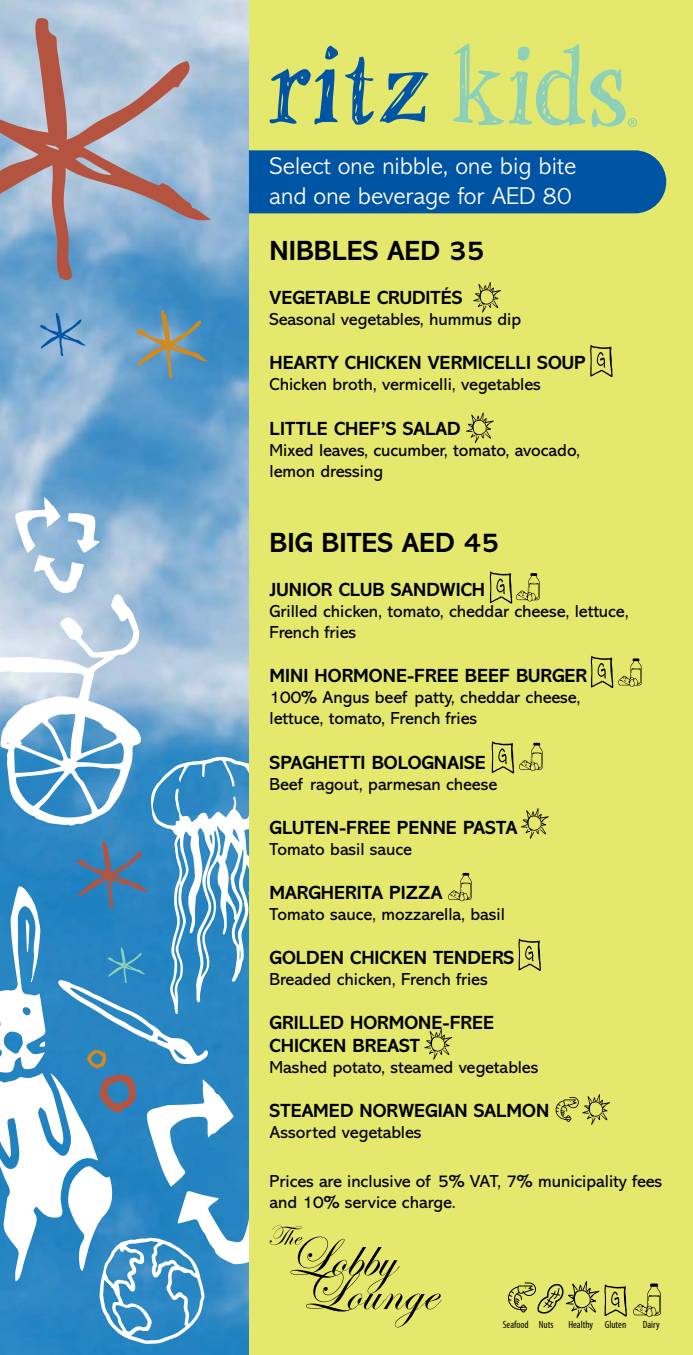
<style>
.page{position:relative;width:693px;height:1355px;background:#fff}
.page>*{position:absolute;margin:0;border:0;box-sizing:border-box;transform-origin:0 0}
.t1{font:700 28px "Abadi MT Std";color:#000}
.t2{font:300 24.5px "Abadi MT Std";color:#fff}
.t3{font:700 19.25px "Abadi MT Std";color:#000}
.t4{font:17.5px/21px "Abadi MT Std";color:#000}
.t5{font:condensed 10.5px "Myriad Pro";color:#000}
</style>
<div class="page">
<img style="left:0;top:0;width:249px;height:1354px">
<svg style="left:39px;top:313px;width:47px;height:43px;background:#73a3cd"></svg>
<svg style="left:134px;top:310px;width:74px;height:68px;background:#6895ac"></svg>
<svg style="left:0;top:18px;width:211px;height:263px;background:#a0a8bc"></svg>
<svg style="left:0;top:530px;width:142px;height:226px"></svg>
<svg style="left:15px;top:497px;width:85px;height:96px"></svg>
<div style="left:249px;top:0;width:444px;height:1354px;background:#e4e86d"></div>
<svg style="left:345px;top:57px;width:84px;height:68px"></svg>
<svg style="left:269px;top:46px;width:70px;height:79px"></svg>
<svg style="left:453px;top:43px;width:184px;height:85px"></svg>
<div style="left:249px;top:150px;width:417px;height:63px;background:#0054a4"></div>
<svg style="left:508px;top:1281px;width:119px;height:37px"></svg>
<svg style="left:633px;top:1283px;width:28px;height:34px"></svg>
<svg style="left:473px;top:282px;width:28px;height:31px"></svg>
<svg style="left:466px;top:412px;width:28px;height:31px"></svg>
<svg style="left:521px;top:808px;width:28px;height:31px"></svg>
<svg style="left:556px;top:1094px;width:54px;height:30px"></svg>
<svg style="left:590px;top:345px;width:23px;height:32px"></svg>
<svg style="left:518px;top:938px;width:23px;height:33px"></svg>
<svg style="left:0;top:756px;width:472px;height:588px"></svg>
<svg style="left:490px;top:571px;width:50px;height:32px"></svg>
<svg style="left:591px;top:656px;width:51px;height:32px"></svg>
<svg style="left:492px;top:741px;width:51px;height:32px"></svg>
<p class="t2" style="left:270px;top:153px;width:308px">Select one nibble, one big bite</p>
<p class="t2" style="left:270px;top:182px;width:304px">and one beverage for AED 80</p>
<p class="t1" style="left:270px;top:235px;width:216px">NIBBLES AED 35</p>
<p class="t3" style="left:270px;top:287px;width:195px">VEGETABLE CRUDITÉS</p>
<p class="t4" style="left:270px;top:309px;width:253px">Seasonal vegetables, hummus dip</p>
<p class="t3" style="left:270px;top:352px;width:318px">HEARTY CHICKEN VERMICELLI SOUP</p>
<p class="t4" style="left:270px;top:374px;width:273px">Chicken broth, vermicelli, vegetables</p>
<p class="t3" style="left:270px;top:417px;width:193px">LITTLE CHEF’S SALAD</p>
<p class="t4" style="left:270px;top:439px;width:312px">Mixed leaves, cucumber, tomato, avocado,</p>
<p class="t4" style="left:270px;top:460px;width:115px">lemon dressing</p>
<p class="t1" style="left:270px;top:526px;width:231px">BIG BITES AED 45</p>
<p class="t3" style="left:270px;top:579px;width:217px">JUNIOR CLUB SANDWICH</p>
<p class="t4" style="left:270px;top:601px;width:361px">Grilled chicken, tomato, cheddar cheese, lettuce,<br>French fries</p>
<p class="t3" style="left:270px;top:665px;width:319px">MINI HORMONE-FREE BEEF BURGER</p>
<p class="t4" style="left:270px;top:687px;width:313px">100% Angus beef patty, cheddar cheese,</p>
<p class="t4" style="left:270px;top:708px;width:209px">lettuce, tomato, French fries</p>
<p class="t3" style="left:270px;top:751px;width:218px">SPAGHETTI BOLOGNAISE</p>
<p class="t4" style="left:270px;top:773px;width:229px">Beef ragout, parmesan cheese</p>
<p class="t3" style="left:270px;top:816px;width:249px">GLUTEN-FREE PENNE PASTA</p>
<p class="t4" style="left:270px;top:838px;width:144px">Tomato basil sauce</p>
<p class="t3" style="left:270px;top:881px;width:174px">MARGHERITA PIZZA</p>
<p class="t4" style="left:270px;top:903px;width:237px">Tomato sauce, mozzarella, basil</p>
<p class="t3" style="left:270px;top:946px;width:246px">GOLDEN CHICKEN TENDERS</p>
<p class="t4" style="left:270px;top:969px;width:220px">Breaded chicken, French fries</p>
<p class="t3" style="left:270px;top:1011px;width:226px">GRILLED HORMONE-FREE</p>
<p class="t3" style="left:270px;top:1034px;width:152px">CHICKEN BREAST</p>
<p class="t4" style="left:270px;top:1057px;width:270px">Mashed potato, steamed vegetables</p>
<p class="t3" style="left:270px;top:1099px;width:281px">STEAMED NORWEGIAN SALMON</p>
<p class="t4" style="left:270px;top:1122px;width:153px">Assorted vegetables</p>
<p class="t4" style="left:270px;top:1170px;width:394px">Prices are inclusive of 5% VAT, 7% municipality fees</p>
<p class="t4" style="left:270px;top:1191px;width:188px">and 10% service charge.</p>
<p class="t5" style="left:503px;top:1317px;width:52px">Seafood Nuts</p>
<p class="t5" style="left:568px;top:1317px;width:59px">Healthy Gluten</p>
<p class="t5" style="left:643px;top:1317px;width:18px">Dairy</p>
</div>
